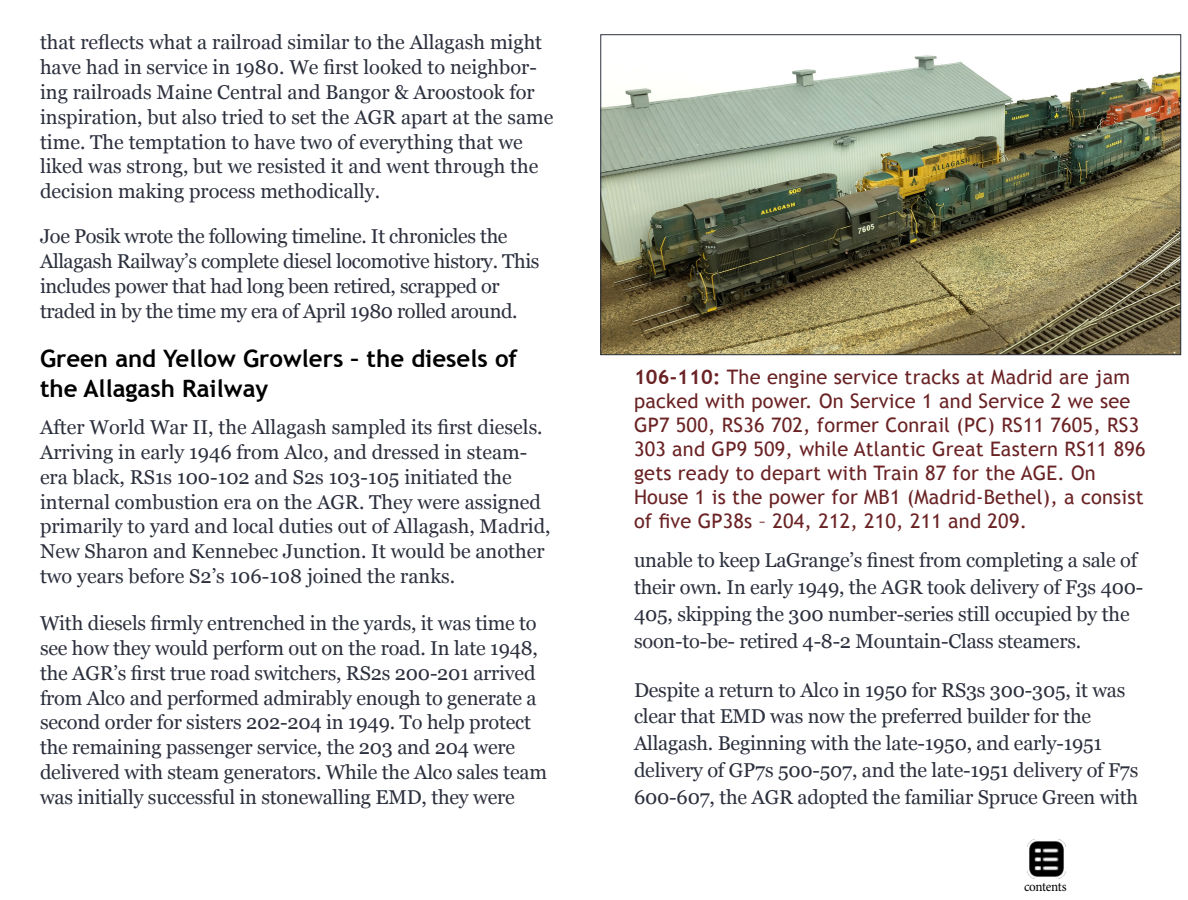
<style>
.page{position:relative;width:1188px;height:900px;background:#fff}
.page>*{position:absolute;margin:0;border:0;box-sizing:border-box;transform-origin:0 0}
.t1{font:700 24px/29.7px "Trebuchet MS";color:#000}
.t2{font:20px/24.9px "Georgia";letter-spacing:-.01em;color:#2c303d}
.t3{font:20px/24px "Trebuchet MS";letter-spacing:.01em;color:#6a2224}
.t4{font:14px "Minion Pro";letter-spacing:-.025em;color:#000;scale:.94 1}
.s1{font-weight:700}
</style>
<div class="page">
<img style="left:602px;top:55px;width:577px;height:298px">
<img style="left:1027px;top:840px;width:39px;height:39px">
<p class="t2" style="left:40px;top:30px;width:515px">that reflects what a railroad similar to the Allagash might have had in service in 1980. We first looked to neighbor&shy;ing railroads Maine Central and Bangor &amp; Aroostook for inspiration, but also tried to set the AGR apart at the same time. The temptation to have two of everything that we liked was strong, but we resisted it and went through the decision making process methodically.</p>
<p class="t2" style="left:40px;top:224px;width:501px">Joe Posik wrote the following timeline. It chronicles the Allagash Railway’s complete diesel locomotive history. This includes power that had long been retired, scrapped or traded in by the time my era of April 1980 rolled around.</p>
<p class="t1" style="left:40px;top:344px;width:479px">Green and Yellow Growlers – the diesels of the Allagash Railway</p>
<p class="t2" style="left:40px;top:415px;width:512px">After World War II, the Allagash sampled its first diesels.<br>Arriving in early 1946 from Alco, and dressed in steam&shy;era black, RS1s 100-102 and S2s 103-105 initiated the internal combustion era on the AGR. They were assigned primarily to yard and local duties out of Allagash, Madrid, New Sharon and Kennebec Junction. It would be another two years before S2’s 106-108 joined the ranks.</p>
<p class="t2" style="left:40px;top:611px;width:508px">With diesels firmly entrenched in the yards, it was time to see how they would perform out on the road. In late 1948, the AGR’s first true road switchers, RS2s 200-201 arrived from Alco and performed admirably enough to generate a second order for sisters 202-204 in 1949. To help protect the remaining passenger service, the 203 and 204 were delivered with steam generators. While the Alco sales team was initially successful in stonewalling EMD, they were</p>
<p class="t3" style="left:634px;top:365px;width:513px"><span class="s1">106-110:</span> The engine service tracks at Madrid are jam packed with power. On Service 1 and Service 2 we see GP7 500, RS36 702, former Conrail (PC) RS11 7605, RS3<br>303 and GP9 509, while Atlantic Great Eastern RS11 896 gets ready to depart with Train 87 for the AGE. On House 1 is the power for MB1 (Madrid-Bethel), a consist of five GP38s – 204, 212, 210, 211 and 209.</p>
<p class="t2" style="left:634px;top:547px;width:511px;line-height:26.9px">unable to keep LaGrange’s finest from completing a sale of their own. In early 1949, the AGR took delivery of F3s 400- 405, skipping the 300 number-series still occupied by the soon-to-be- retired 4-8-2 Mountain-Class steamers.</p>
<p class="t2" style="left:634px;top:677px;width:506px;line-height:26.9px">Despite a return to Alco in 1950 for RS3s 300-305, it was clear that EMD was now the preferred builder for the Allagash. Beginning with the late-1950, and early-1951 delivery of GP7s 500-507, and the late-1951 delivery of F7s 600-607, the AGR adopted the familiar Spruce Green with</p>
<p class="t4" style="left:1024px;top:877px;width:47px">contents</p>
</div>
